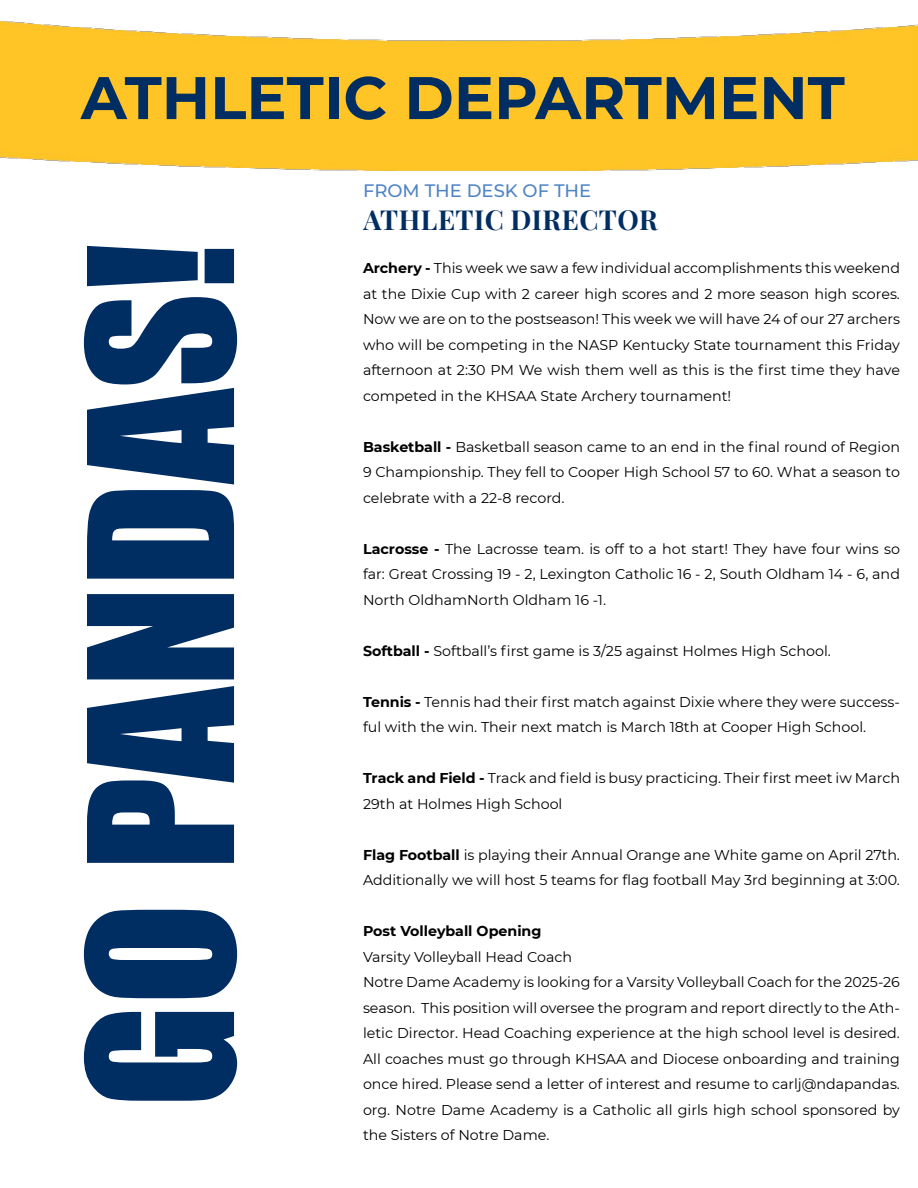
<style>
.page{position:relative;width:918px;height:1188px;background:#fff}
.page>*{position:absolute;margin:0;border:0;box-sizing:border-box;transform-origin:0 0}
.t1{font:186px "Impact";letter-spacing:-.005em;color:#002d62}
.t2{font:700 60px "Montserrat";color:#002d62}
.t3{font:27px "Playfair Display";letter-spacing:.02em;color:#002d62}
.t4{font:500 18px "Montserrat";color:#4f84c4}
.t5{font:14.25px/25.5px "Montserrat";color:#000}
.t6{font:700 14.25px "Montserrat";color:#000}
.s1{font-weight:700}
</style>
<div class="page">
<img style="left:0;top:21px;width:918px;height:150px">
<h2 class="t2" style="left:81px;top:55px;width:765px">ATHLETIC DEPARTMENT</h2>
<h1 class="t1" style="left:17px;top:1107px;width:866px;rotate:-90deg">GO PANDAS!</h1>
<p class="t4" style="left:363px;top:178px;width:230px">FROM THE DESK OF THE</p>
<h3 class="t3" style="left:364px;top:199px;width:296px">ATHLETIC DIRECTOR</h3>
<p class="t5" style="left:363px;top:255px;width:539px;text-align:justify"><span class="s1">Archery -</span> This week we saw a few individual accomplishments this weekend at the Dixie Cup with 2 career high scores and 2 more season high scores.<br>Now we are on to the postseason! This week we will have 24 of our 27 archers who will be competing in the NASP Kentucky State tournament this Friday afternoon at 2:30 PM We wish them well as this is the first time they have competed in the KHSAA State Archery tournament!</p>
<p class="t5" style="left:363px;top:433px;width:539px;text-align:justify"><span class="s1">Basketball -</span> Basketball season came to an end in the final round of Region 9 Championship. They fell to Cooper High School 57 to 60. What a season to celebrate with a 22-8 record.</p>
<p class="t5" style="left:363px;top:535px;width:539px;text-align:justify"><span class="s1">Lacrosse -</span> The Lacrosse team. is off to a hot start! They have four wins so far: Great Crossing 19 - 2, Lexington Catholic 16 - 2, South Oldham 14 - 6, and North OldhamNorth Oldham 16 -1.</p>
<p class="t5" style="left:363px;top:637px;width:469px"><span class="s1">Softball -</span> Softball’s first game is 3/25 against Holmes High School.</p>
<p class="t5" style="left:363px;top:688px;width:539px"><span class="s1">Tennis -</span> Tennis had their first match against Dixie where they were success&shy;ful with the win. Their next match is March 18th at Cooper High School.</p>
<p class="t5" style="left:363px;top:765px;width:539px"><span class="s1">Track and Field -</span> Track and field is busy practicing. Their first meet iw March<br>29th at Holmes High School</p>
<p class="t5" style="left:363px;top:841px;width:539px"><span class="s1">Flag Football</span> is playing their Annual Orange ane White game on April 27th.<br>Additionally we will host 5 teams for flag football May 3rd beginning at 3:00.</p>
<p class="t6" style="left:363px;top:921px;width:180px">Post Volleyball Opening</p>
<p class="t5" style="left:363px;top:943px;width:539px">Varsity Volleyball Head Coach<br>Notre Dame Academy is looking for a Varsity Volleyball Coach for the 2025-26 season. This position will oversee the program and report directly to the Ath&shy;letic Director. Head Coaching experience at the high school level is desired.<br>All coaches must go through KHSAA and Diocese onboarding and training once hired. Please send a letter of interest and resume to carlj@ndapandas. org. Notre Dame Academy is a Catholic all girls high school sponsored by</p>
<p class="t5" style="left:363px;top:1122px;width:188px">the Sisters of Notre Dame.</p>
</div>
